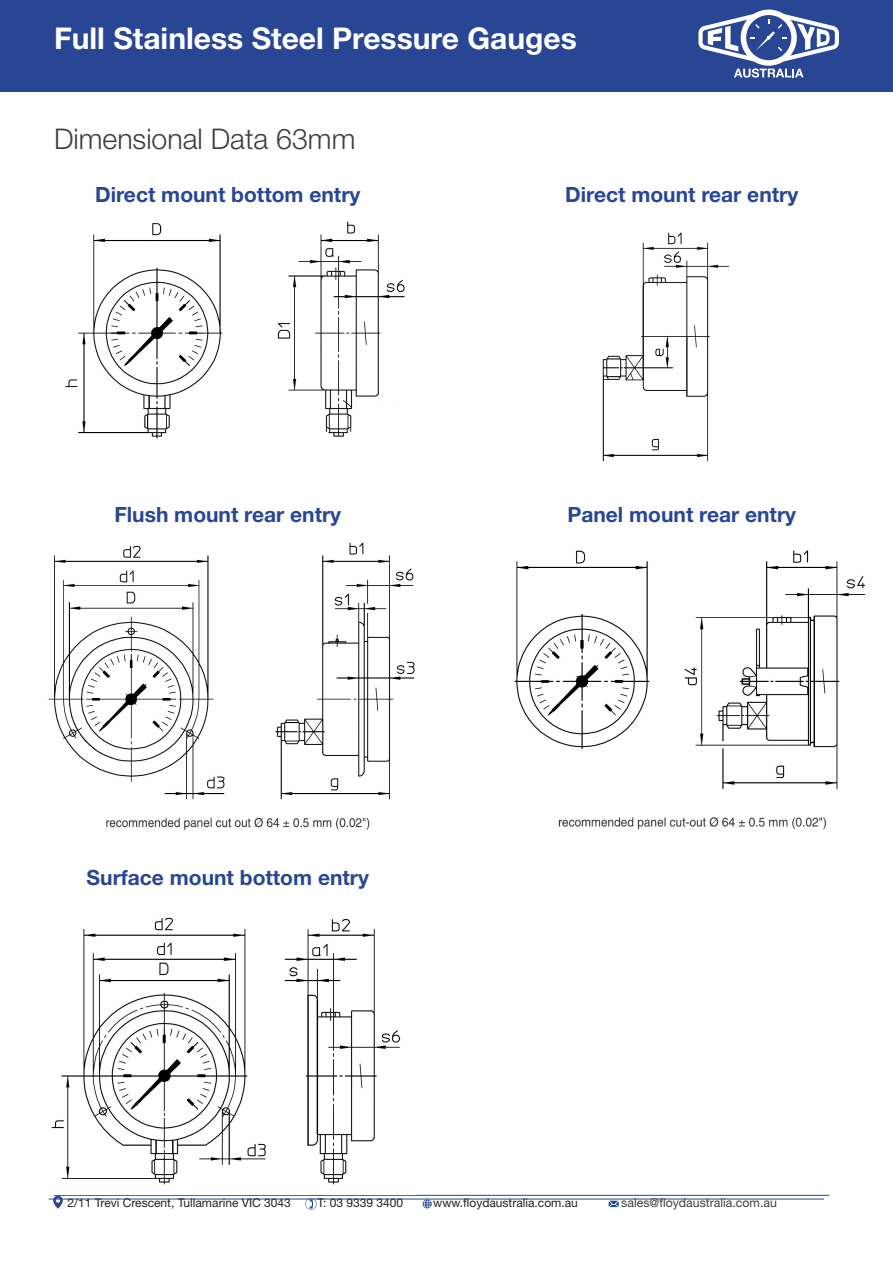
<style>
.page{position:relative;width:893px;height:1263px;background:#fff}
.page>*{position:absolute;margin:0;border:0;box-sizing:border-box;transform-origin:0 0}
.t1{font:700 30px "Helvetica Neue LT Std";color:#fff}
.t2{font:300 28.5px "Helvetica Neue LT Std";color:#3e3e3f}
.t3{font:700 21px "Helvetica Neue LT Std";color:#284694}
.t4{font:12.3px "Helvetica Neue LT Std";color:#3e3e3f}
.t5{font:12px "Helvetica Neue LT Std";color:#231f20}
</style>
<div class="page">
<hr style="left:54px;top:1195px;width:775px;height:1px;background:#284694">
<div style="left:0;top:0;width:893px;height:91px;background:#284694"></div>
<svg style="left:698px;top:10px;width:141px;height:68px"></svg>
<img style="left:65px;top:221px;width:340px;height:218px">
<img style="left:48px;top:542px;width:367px;height:258px">
<img style="left:602px;top:232px;width:127px;height:230px">
<img style="left:514px;top:550px;width:351px;height:239px">
<img style="left:51px;top:917px;width:350px;height:268px">
<img style="left:106px;top:817px;width:264px;height:13px">
<img style="left:558px;top:817px;width:269px;height:13px">
<hr style="left:49px;top:1199px;width:775px;height:1px;background:#284694">
<svg style="left:609px;top:1201px;width:10px;height:6px"></svg>
<svg style="left:423px;top:1199px;width:9px;height:9px"></svg>
<svg style="left:53px;top:1196px;width:10px;height:13px"></svg>
<svg style="left:305px;top:1198px;width:12px;height:11px"></svg>
<p class="t1" style="left:54px;top:19px;width:524px">Full Stainless Steel Pressure Gauges</p>
<p class="t2" style="left:54px;top:122px;width:303px">Dimensional Data 63mm</p>
<p class="t3" style="left:95px;top:181px;width:267px">Direct mount bottom entry</p>
<p class="t3" style="left:114px;top:501px;width:228px">Flush mount rear entry</p>
<p class="t3" style="left:87px;top:864px;width:284px">Surface mount bottom entry</p>
<p class="t3" style="left:565px;top:181px;width:234px">Direct mount rear entry</p>
<p class="t3" style="left:567px;top:501px;width:230px">Panel mount rear entry</p>
<p class="t5" style="left:67px;top:1196px;width:225px">2/11 Trevi Crescent, Tullamarine VIC 3043</p>
<p class="t5" style="left:318px;top:1196px;width:87px">T: 03 9339 3400</p>
<p class="t5" style="left:433px;top:1196px;width:146px">www.floydaustralia.com.au</p>
<p class="t4" style="left:621px;top:1196px;width:157px">sales@floydaustralia.com.au</p>
</div>
